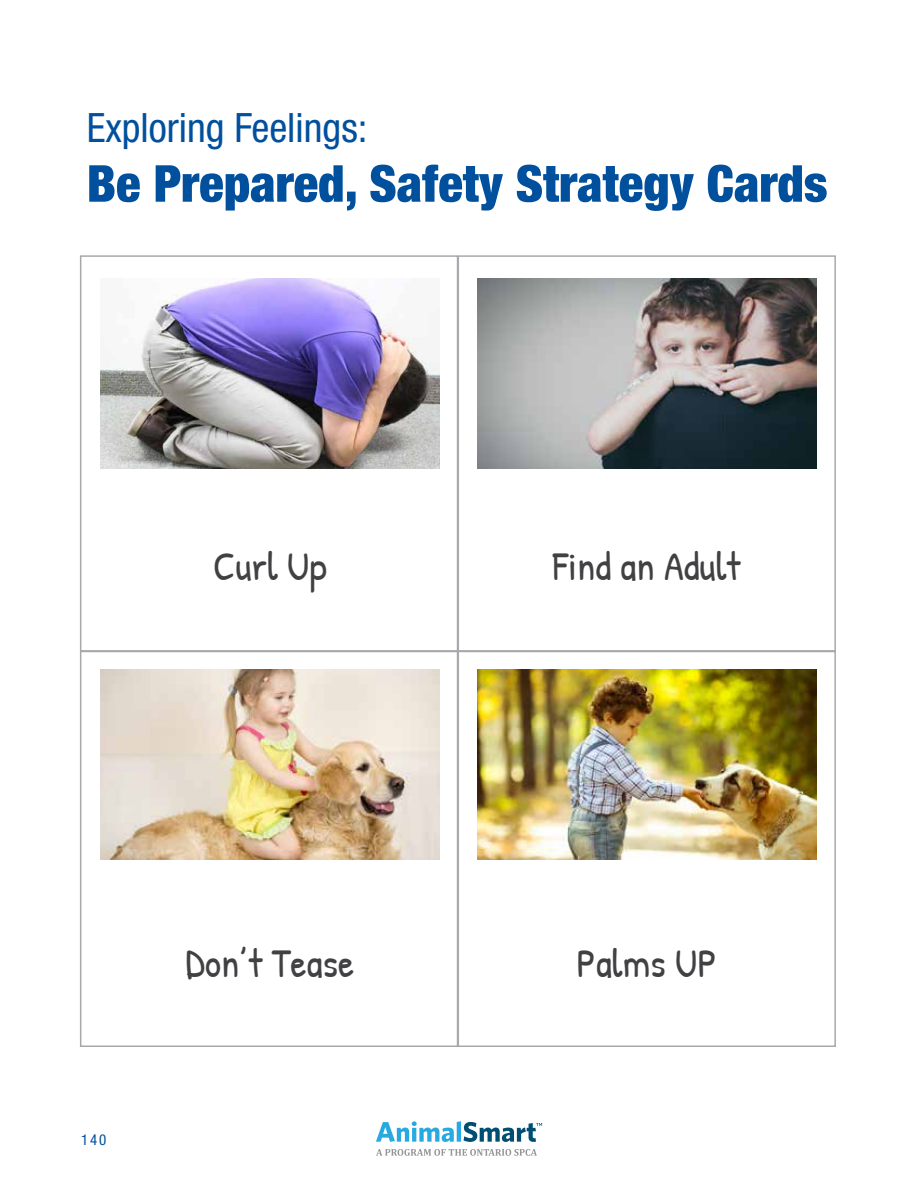
<style>
.page{position:relative;width:918px;height:1188px;background:#fff}
.page>*{position:absolute;margin:0;border:0;box-sizing:border-box;transform-origin:0 0}
.t1{font:900 condensed 51px "Helvetica Neue";color:#00509e}
.t2{font:40.5px "Patrick Hand";color:#414042}
.t3{font:condensed 40.5px "Helvetica Neue LT Std";color:#00509e}
.t4{font:condensed 15px "Helvetica Neue LT Std";color:#00509e}
</style>
<div class="page">
<svg style="left:376px;top:1149px;width:161px;height:7px"></svg>
<svg style="left:376px;top:1121px;width:166px;height:21px"></svg>
<div style="left:80px;top:255px;width:378px;height:397px;border:2px solid #a7a9ac"></div>
<div style="left:80px;top:651px;width:378px;height:396px;border:2px solid #a7a9ac"></div>
<div style="left:458px;top:255px;width:378px;height:397px;border:2px solid #a7a9ac"></div>
<div style="left:458px;top:651px;width:378px;height:396px;border:2px solid #a7a9ac"></div>
<img style="left:100px;top:278px;width:340px;height:190px">
<img style="left:100px;top:669px;width:340px;height:190px">
<img style="left:477px;top:278px;width:339px;height:190px">
<img style="left:477px;top:669px;width:339px;height:190px">
<p class="t3" style="left:87px;top:104px;width:282px">Exploring Feelings:</p>
<p class="t1" style="left:87px;top:142px;width:742px">Be Prepared, Safety Strategy Cards</p>
<p class="t2" style="left:213px;top:537px;width:115px">Curl Up</p>
<p class="t4" style="left:81px;top:1131px;width:27px">140</p>
<p class="t2" style="left:186px;top:935px;width:170px">Don’t Tease</p>
<p class="t2" style="left:553px;top:537px;width:189px">Find an Adult</p>
<p class="t2" style="left:577px;top:935px;width:142px">Palms UP</p>
</div>
